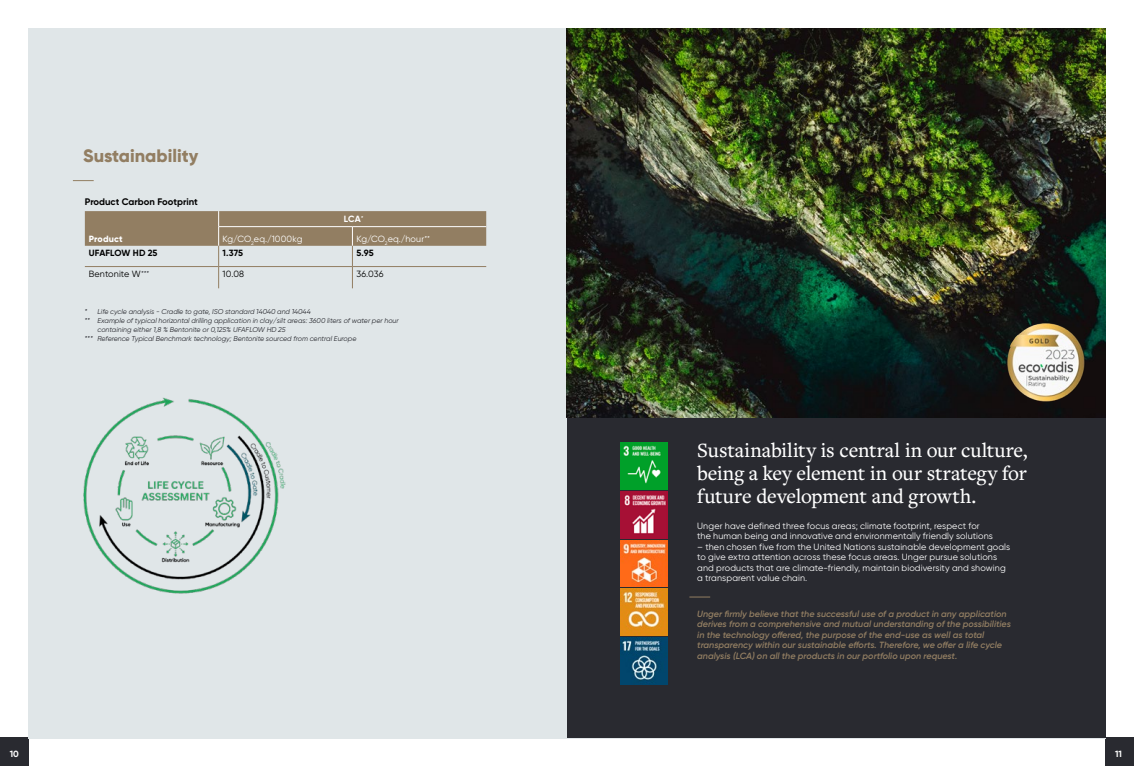
<style>
.page{position:relative;width:1134px;height:766px;background:#fff}
.page>*{position:absolute;margin:0;border:0;box-sizing:border-box;transform-origin:0 0}
.t1{font:500 21px/23px "Freight Text Pro";letter-spacing:-.015em;color:#fff;text-align:justify}
.t2{font:800 18px "Gilroy";color:#927e62}
.t3{font:700 9.5px "Gilroy";color:#000}
.t4{font:9px/10.5px "Gilroy";letter-spacing:.015em;color:#fff}
.t5{font:italic 600 9px/10.5px "Gilroy";color:#927e62}
.t6{font:9px "Gilroy";letter-spacing:.015em;color:#000}
.t7{font:700 9px "Gilroy";letter-spacing:.005em;color:#000}
.t8{font:700 9px "Gilroy";color:#fff}
.t9{font:800 9px "Gilroy";letter-spacing:.015em;color:#fff}
.t10{font:italic 7px "Gilroy";color:#292a30}
.s1{font-weight:400;font-style:italic;font-size:7px}
.s2{font-style:italic;font-size:7px}
.s3{font-style:italic;font-size:7px;color:#292a30}
</style>
<div class="page">
<div style="left:0;top:737px;width:28px;height:28px;background:#292a30"></div>
<div style="left:1106px;top:737px;width:28px;height:28px;background:#292a30"></div>
<div style="left:28px;top:28px;width:1078px;height:709px;background:#e0e6e8"></div>
<svg style="left:85px;top:211px;width:401px;height:77px"></svg>
<div style="left:567px;top:31px;width:539px;height:706px;background:#292a30"></div>
<img style="left:567px;top:28px;width:539px;height:389px">
<img style="left:621px;top:491px;width:46px;height:47px">
<img style="left:621px;top:442px;width:46px;height:47px">
<img style="left:621px;top:588px;width:46px;height:47px">
<img style="left:621px;top:540px;width:46px;height:46px">
<img style="left:621px;top:637px;width:46px;height:47px">
<svg style="left:689px;top:596px;width:21px;height:1px"></svg>
<img style="left:1006px;top:322px;width:80px;height:80px;border-radius:40px">
<svg style="left:73px;top:180px;width:21px;height:1px"></svg>
<img style="left:83px;top:397px;width:203px;height:197px">
<h2 class="t2" style="left:83px;top:144px;width:117px">Sustainability</h2>
<p class="t3" style="left:85px;top:196px;width:115px">Product Carbon Footprint</p>
<p class="t9" style="left:89px;top:233px;width:35px">Product</p>
<p class="t8" style="left:344px;top:214px;width:21px">LCA<span class="s1">*</span></p>
<p class="t4" style="left:223px;top:233px;width:81px">Kg/CO<sub>2</sub>eq./1000kg</p>
<p class="t4" style="left:356px;top:233px;width:75px">Kg/CO<sub>2</sub>eq./hour<span class="s2">**</span></p>
<p class="t7" style="left:89px;top:247px;width:70px">UFAFLOW HD 25</p>
<p class="t7" style="left:223px;top:247px;width:22px">1.375</p>
<p class="t7" style="left:356px;top:247px;width:19px">5.95</p>
<p class="t6" style="left:89px;top:268px;width:62px">Bentonite W<span class="s3">***</span></p>
<p class="t6" style="left:223px;top:268px;width:23px">10.08</p>
<p class="t6" style="left:356px;top:268px;width:29px">36.036</p>
<p class="t10" style="left:85px;top:307px;width:228px">* Life cycle analysis - Cradle to gate, ISO standard 14040 and 14044</p>
<p class="t10" style="left:85px;top:316px;width:316px">** Example of typical horizontal drilling application in clay/silt areas: 3600 liters of water per hour</p>
<p class="t10" style="left:98px;top:325px;width:190px">containing either 1,8 % Bentonite or 0,125% UFAFLOW HD 25</p>
<p class="t10" style="left:85px;top:334px;width:273px">*** Reference Typical Benchmark technology; Bentonite sourced from central Europe</p>
<h1 class="t1" style="left:697px;top:438px;width:332px">Sustainability is central in our culture, being a key element in our strategy for future development and growth.</h1>
<p class="t4" style="left:697px;top:520px;width:297px">Unger have defined three focus areas; climate footprint, respect for the human being and innovative and environmentally friendly solutions</p>
<p class="t4" style="left:697px;top:541px;width:315px">– then chosen five from the United Nations sustainable development goals to give extra attention across these focus areas. Unger pursue solutions and products that are climate-friendly, maintain biodiversity and showing a transparent value chain.</p>
<p class="t5" style="left:697px;top:608px;width:315px">Unger firmly believe that the successful use of a product in any application derives from a comprehensive and mutual understanding of the possibilities in the technology offered, the purpose of the end-use as well as total transparency within our sustainable efforts. Therefore, we offer a life cycle analysis (LCA) on all the products in our portfolio upon request.</p>
<p class="t8" style="left:10px;top:747px;width:11px">10</p>
<p class="t8" style="left:1115px;top:747px;width:8px">11</p>
</div>
